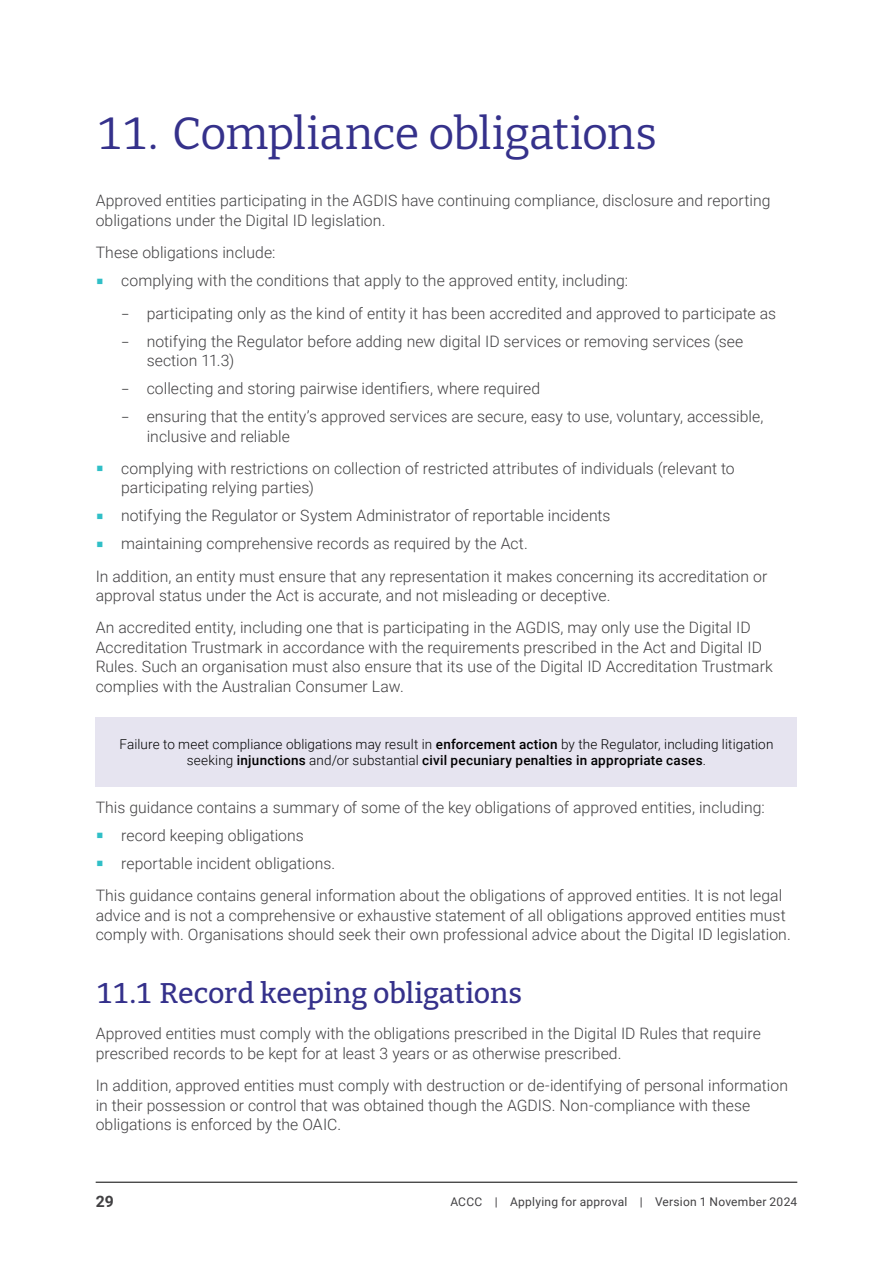
<style>
.page{position:relative;width:893px;height:1263px;background:#fff}
.page>*{position:absolute;margin:0;border:0;box-sizing:border-box;transform-origin:0 0}
.t1{font:45px "Bitter";letter-spacing:-.02em;color:#35318b}
.t2{font:500 28.5px "Bitter";letter-spacing:-.005em;color:#35318b}
.t3{font:300 15.75px/19.5px "Roboto";letter-spacing:.005em;color:#414042}
.t4{font:700 15.75px "Roboto";color:#414042}
.t5{font:300 13.5px/16.5px "Roboto";letter-spacing:.01em;color:#000;text-align:center}
.t6{font:12px "Roboto";letter-spacing:.025em;color:#414042}
.s1{font-family:"Gotham"}
.s2{font-weight:500}
</style>
<div class="page">
<hr style="left:96px;top:1182px;width:701px;height:1px;background:#000">
<div style="left:96px;top:717px;width:701px;height:69px;background:#e6e4f0"></div>
<h1 class="t1" style="left:96px;top:104px;width:563px">11. Compliance obligations</h1>
<p class="t3" style="left:96px;top:191px;width:676px">Approved entities participating in the AGDIS have continuing compliance, disclosure and reporting obligations under the Digital ID legislation.</p>
<p class="t3" style="left:121px;top:238px;width:508px;line-height:28px;text-indent:-26px">These obligations include:<br>complying with the conditions that apply to the approved entity, including:</p>
<p class="t3" style="left:121px;top:303px;width:656px"><span class="s1">–</span> participating only as the kind of entity it has been accredited and approved to participate as</p>
<p class="t3" style="left:147px;top:331px;width:598px;text-indent:-26px"><span class="s1">–</span> notifying the Regulator before adding new digital ID services or removing services (see section 11.3)</p>
<p class="t3" style="left:121px;top:378px;width:420px"><span class="s1">–</span> collecting and storing pairwise identifiers, where required</p>
<p class="t3" style="left:147px;top:406px;width:618px;text-indent:-26px"><span class="s1">–</span> ensuring that the entity’s approved services are secure, easy to use, voluntary, accessible, inclusive and reliable</p>
<p class="t3" style="left:121px;top:458px;width:615px">complying with restrictions on collection of restricted attributes of individuals (relevant to participating relying parties)</p>
<p class="t3" style="left:121px;top:501px;width:491px;line-height:28px">notifying the Regulator or System Administrator of reportable incidents maintaining comprehensive records as required by the Act.</p>
<p class="t3" style="left:96px;top:566px;width:673px">In addition, an entity must ensure that any representation it makes concerning its accreditation or approval status under the Act is accurate, and not misleading or deceptive.</p>
<p class="t3" style="left:96px;top:617px;width:679px">An accredited entity, including one that is participating in the AGDIS, may only use the Digital ID Accreditation Trustmark in accordance with the requirements prescribed in the Act and Digital ID Rules. Such an organisation must also ensure that its use of the Digital ID Accreditation Trustmark complies with the Australian Consumer Law.</p>
<p class="t5" style="left:120px;top:735px;width:655px">Failure to meet compliance obligations may result in <span class="s2">enforcement action</span> by the Regulator, including litigation seeking <span class="s2">injunctions</span> and/or substantial <span class="s2">civil pecuniary penalties in appropriate cases</span>.</p>
<p class="t3" style="left:121px;top:792px;width:645px;line-height:28px;text-indent:-26px">This guidance contains a summary of some of the key obligations of approved entities, including: record keeping obligations<br>reportable incident obligations.</p>
<p class="t3" style="left:96px;top:885px;width:697px">This guidance contains general information about the obligations of approved entities. It is not legal advice and is not a comprehensive or exhaustive statement of all obligations approved entities must comply with. Organisations should seek their own professional advice about the Digital ID legislation.</p>
<h2 class="t2" style="left:96px;top:975px;width:428px">11.1 Record keeping obligations</h2>
<p class="t3" style="left:96px;top:1023px;width:667px">Approved entities must comply with the obligations prescribed in the Digital ID Rules that require prescribed records to be kept for at least 3 years or as otherwise prescribed.</p>
<p class="t3" style="left:96px;top:1075px;width:694px">In addition, approved entities must comply with destruction or de-identifying of personal information in their possession or control that was obtained though the AGDIS. Non-compliance with these obligations is enforced by the OAIC.</p>
<p class="t4" style="left:96px;top:1190px;width:20px">29</p>
<p class="t6" style="left:450px;top:1193px;width:348px">ACCC | Applying for approval | Version 1 November 2024</p>
</div>
